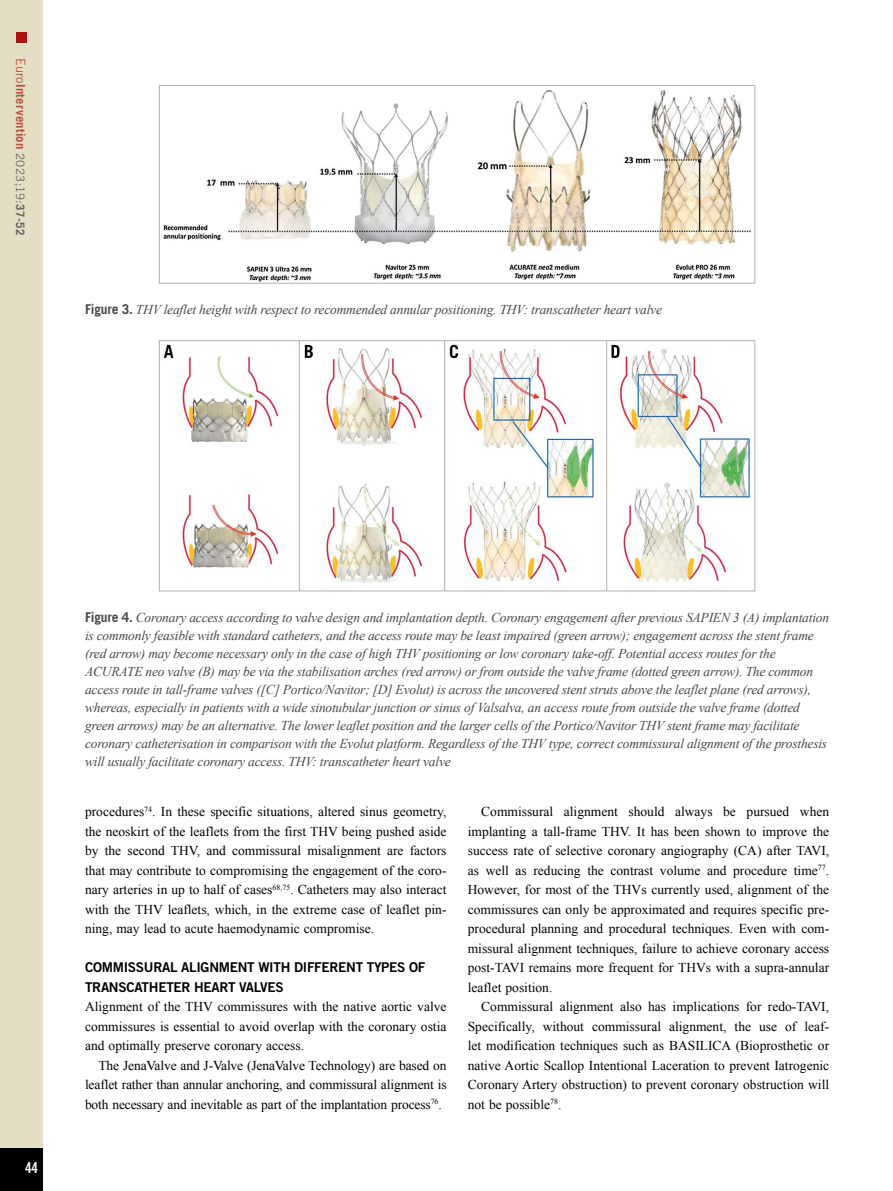
<style>
.page{position:relative;width:893px;height:1191px;background:#fff}
.page>*{position:absolute;margin:0;border:0;box-sizing:border-box;transform-origin:0 0}
.t1{font:15px "Trade Gothic LT Std Bd Cn 20";color:#fff}
.t2{font:13.5px/19.5px "Times New Roman";color:#000;text-align:justify}
.t3{font:italic 13.5px/18px "Times New Roman";letter-spacing:-.015em;color:#484847}
.t4{font:13.5px/19.5px "Trade Gothic LT Std Bd 2";letter-spacing:-.02em;color:#000}
.t5{font:700 12.75px "Trade Gothic LT Std";letter-spacing:.015em;color:#bc523c}
.s1{font-weight:400}
.s2{font-weight:400;font-size:11.7px;color:#626261}
.s3{font-size:11.7px;color:#626261}
.s4{font-family:"Trade Gothic LT Std";font-weight:700;font-style:normal}
</style>
<div class="page">
<div style="left:0;top:0;width:43px;height:1191px;background:#e4dfc4"></div>
<div style="left:0;top:1148px;width:43px;height:43px;background:#000"></div>
<div style="left:16px;top:32px;width:10px;height:10px;background:#a81613"></div>
<img style="left:163px;top:89px;width:588px;height:192px">
<div style="left:159px;top:85px;width:596px;height:198px;border:1px solid #b1b2b3"></div>
<img style="left:163px;top:342px;width:588px;height:247px">
<div style="left:159px;top:340px;width:596px;height:251px;border:1px solid #b1b2b3"></div>
<p class="t5" style="left:29px;top:58px;width:179px;rotate:90deg"><span class="s1">Euro</span>Intervention <span class="s2">2023;19:</span><span class="s3">37-52</span></p>
<p class="t3" style="left:85px;top:300px;width:578px"><span class="s4">Figure 3.</span> THV leaflet height with respect to recommended annular positioning. THV: transcatheter heart valve</p>
<p class="t1" style="left:25px;top:1158px;width:15px">44</p>
<p class="t3" style="left:85px;top:608px;width:746px"><span class="s4">Figure 4.</span> Coronary access according to valve design and implantation depth. Coronary engagement after previous SAPIEN 3 (A) implantation is commonly feasible with standard catheters, and the access route may be least impaired (green arrow); engagement across the stent frame (red arrow) may become necessary only in the case of high THV positioning or low coronary take-off. Potential access routes for the ACURATE neo valve (B) may be via the stabilisation arches (red arrow) or from outside the valve frame (dotted green arrow). The common access route in tall-frame valves ([C] Portico/Navitor; [D] Evolut) is across the uncovered stent struts above the leaflet plane (red arrows), whereas, especially in patients with a wide sinotubular junction or sinus of Valsalva, an access route from outside the valve frame (dotted green arrows) may be an alternative. The lower leaflet position and the larger cells of the Portico/Navitor THV stent frame may facilitate coronary catheterisation in comparison with the Evolut platform. Regardless of the THV type, correct commissural alignment of the prosthesis will usually facilitate coronary access. THV: transcatheter heart valve</p>
<p class="t2" style="left:85px;top:801px;width:363px">procedures<sup>74</sup>. In these specific situations, altered sinus geometry, the neoskirt of the leaflets from the first THV being pushed aside by the second THV, and commissural misalignment are factors that may contribute to compromising the engagement of the coro&shy;nary arteries in up to half of cases<sup>68,75</sup>. Catheters may also interact with the THV leaflets, which, in the extreme case of leaflet pin&shy;ning, may lead to acute haemodynamic compromise.</p>
<p class="t4" style="left:85px;top:957px;width:342px">COMMISSURAL ALIGNMENT WITH DIFFERENT TYPES OF<br>TRANSCATHETER HEART VALVES</p>
<p class="t2" style="left:85px;top:996px;width:363px">Alignment of the THV commissures with the native aortic valve commissures is essential to avoid overlap with the coronary ostia and optimally preserve coronary access.</p>
<p class="t2" style="left:85px;top:1055px;width:363px;text-indent:14px">The JenaValve and J-Valve (JenaValve Technology) are based on leaflet rather than annular anchoring, and commissural alignment is both necessary and inevitable as part of the implantation process<sup>76</sup>.</p>
<p class="t2" style="left:468px;top:801px;width:363px;text-indent:14px">Commissural alignment should always be pursued when implanting a tall-frame THV. It has been shown to improve the success rate of selective coronary angiography (CA) after TAVI, as well as reducing the contrast volume and procedure time<sup>77</sup>.<br>However, for most of the THVs currently used, alignment of the commissures can only be approximated and requires specific pre&shy;procedural planning and procedural techniques. Even with com&shy;missural alignment techniques, failure to achieve coronary access post-TAVI remains more frequent for THVs with a supra-annular leaflet position.</p>
<p class="t2" style="left:468px;top:996px;width:363px;text-indent:14px">Commissural alignment also has implications for redo-TAVI, Specifically, without commissural alignment, the use of leaf&shy;let modification techniques such as BASILICA (Bioprosthetic or native Aortic Scallop Intentional Laceration to prevent Iatrogenic Coronary Artery obstruction) to prevent coronary obstruction will not be possible<sup>78</sup>.</p>
</div>
